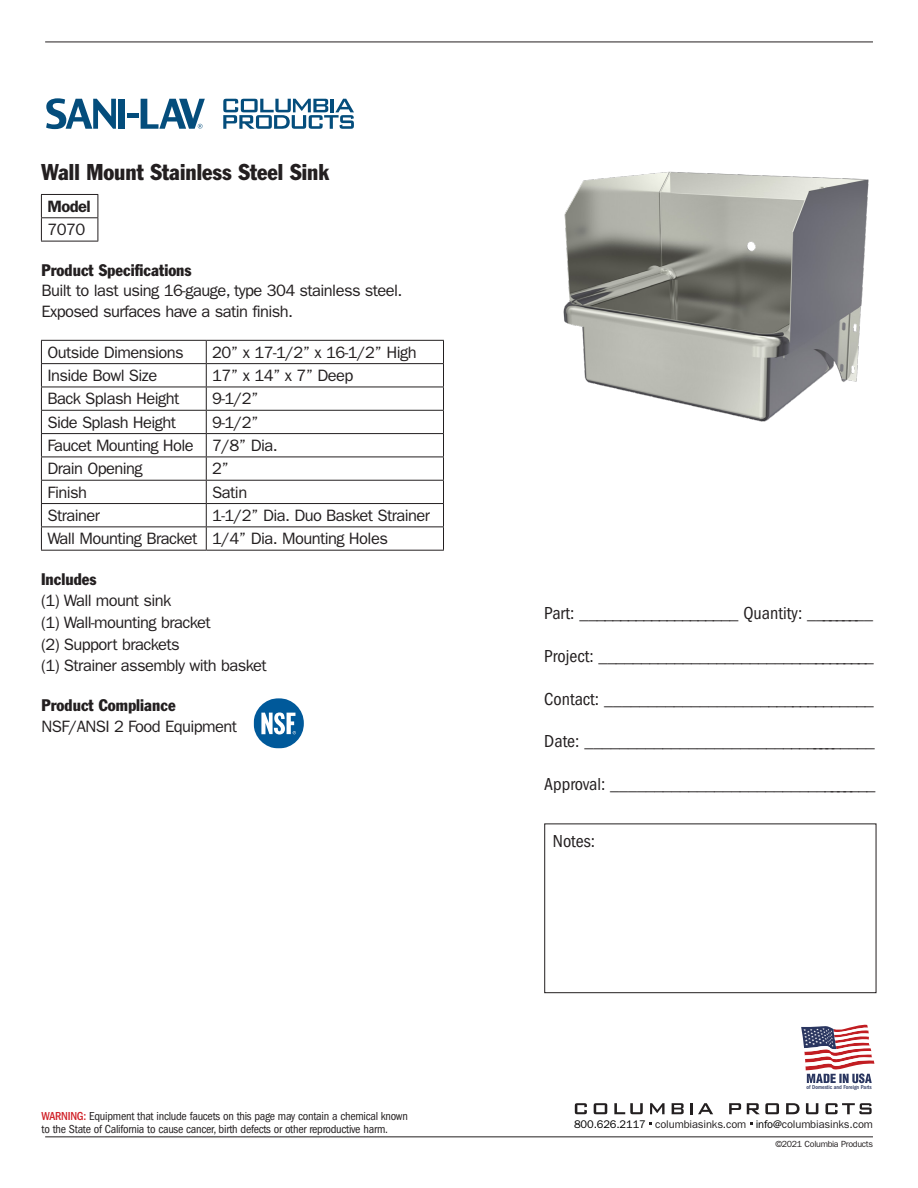
<style>
.page{position:relative;width:918px;height:1188px;background:#fff}
.page>*{position:absolute;margin:0;border:0;box-sizing:border-box;transform-origin:0 0}
.body{font:condensed 22.5px "Franklin Gothic";color:#231f20}
.head{font:condensed 18px "ITC Franklin Gothic Std";color:#231f20}
.body-2{font:16.5px/21px "ITC Franklin Gothic Std";letter-spacing:-.035em;color:#231f20}
.head-2{font:condensed 16.5px "Franklin Gothic";color:#231f20}
.body-3{font:600 16.5px "ITC Franklin Gothic Std";letter-spacing:-.035em;color:#231f20}
.head-3{font:condensed 12px/13.5px "ITC Franklin Gothic Std";letter-spacing:-.02em;color:#231f20}
.t1{font:11.1px "ITC Franklin Gothic Std";letter-spacing:-.015em;color:#231f20}
.body-4{font:8.85px "ITC Franklin Gothic Std";letter-spacing:-.035em;color:#231f20}
.t2{font:500 condensed 5.85px "ITC Franklin Gothic Std";color:#2a3660}
.s1{font-weight:500;color:#d1232a}
.s2{color:#010101}
</style>
<div class="page">
<div style="left:544px;top:824px;width:332px;height:169px;border:1px solid #231f20"></div>
<hr style="left:45px;top:1136px;width:828px;height:1px;background:#231f20">
<hr style="left:45px;top:42px;width:828px;height:1px;background:#231f20">
<img style="left:563px;top:171px;width:306px;height:251px">
<hr style="left:41px;top:387px;width:165px;height:1px;background:#231f20">
<hr style="left:206px;top:387px;width:238px;height:1px;background:#231f20">
<hr style="left:41px;top:410px;width:165px;height:1px;background:#231f20">
<hr style="left:206px;top:410px;width:238px;height:1px;background:#231f20">
<hr style="left:41px;top:433px;width:165px;height:1px;background:#231f20">
<hr style="left:206px;top:433px;width:238px;height:1px;background:#231f20">
<hr style="left:41px;top:457px;width:165px;height:1px;background:#231f20">
<hr style="left:206px;top:457px;width:238px;height:1px;background:#231f20">
<hr style="left:41px;top:480px;width:165px;height:1px;background:#231f20">
<hr style="left:206px;top:480px;width:238px;height:1px;background:#231f20">
<hr style="left:41px;top:503px;width:165px;height:1px;background:#231f20">
<hr style="left:206px;top:503px;width:238px;height:1px;background:#231f20">
<hr style="left:41px;top:526px;width:165px;height:1px;background:#231f20">
<hr style="left:206px;top:526px;width:238px;height:1px;background:#231f20">
<hr style="left:41px;top:550px;width:165px;height:1px;background:#231f20">
<hr style="left:206px;top:550px;width:238px;height:1px;background:#231f20">
<hr style="left:41px;top:340px;width:165px;height:1px;background:#231f20">
<svg style="left:41px;top:341px;width:1px;height:209px"></svg>
<hr style="left:206px;top:340px;width:238px;height:1px;background:#231f20">
<svg style="left:206px;top:341px;width:1px;height:209px"></svg>
<svg style="left:443px;top:341px;width:1px;height:209px"></svg>
<hr style="left:41px;top:363px;width:165px;height:1px;background:#231f20">
<hr style="left:206px;top:363px;width:238px;height:1px;background:#231f20">
<svg style="left:254px;top:698px;width:50px;height:51px"></svg>
<hr style="left:41px;top:194px;width:57px;height:1px;background:#231f20">
<hr style="left:41px;top:217px;width:57px;height:1px;background:#231f20">
<svg style="left:41px;top:195px;width:1px;height:46px"></svg>
<svg style="left:98px;top:195px;width:1px;height:46px"></svg>
<hr style="left:41px;top:241px;width:57px;height:1px;background:#231f20">
<svg style="left:801px;top:1024px;width:73px;height:59px"></svg>
<svg style="left:223px;top:99px;width:131px;height:30px"></svg>
<svg style="left:46px;top:98px;width:70px;height:31px"></svg>
<div style="left:118px;top:99px;width:7px;height:30px;background:#044d7c"></div>
<div style="left:127px;top:113px;width:12px;height:5px;background:#044d7c"></div>
<svg style="left:141px;top:99px;width:64px;height:30px"></svg>
<svg style="left:575px;top:1103px;width:12px;height:11px"></svg>
<svg style="left:594px;top:1103px;width:13px;height:11px"></svg>
<svg style="left:614px;top:1103px;width:29px;height:11px"></svg>
<svg style="left:650px;top:1103px;width:15px;height:11px"></svg>
<svg style="left:672px;top:1103px;width:12px;height:11px"></svg>
<svg style="left:690px;top:1103px;width:23px;height:11px"></svg>
<svg style="left:729px;top:1103px;width:12px;height:11px"></svg>
<svg style="left:747px;top:1103px;width:32px;height:11px"></svg>
<svg style="left:786px;top:1103px;width:14px;height:11px"></svg>
<svg style="left:806px;top:1103px;width:12px;height:11px"></svg>
<svg style="left:825px;top:1103px;width:47px;height:11px"></svg>
<p class="body" style="left:41px;top:159px;width:290px">Wall Mount Stainless Steel Sink</p>
<p class="body-3" style="left:47px;top:196px;width:45px">Model</p>
<p class="body-2" style="left:47px;top:219px;width:39px">7070</p>
<p class="head-2" style="left:42px;top:260px;width:152px">Product Specifications</p>
<p class="body-2" style="left:42px;top:280px;width:363px">Built to last using 16-gauge, type 304 stainless steel.<br>Exposed surfaces have a satin finish.</p>
<p class="body-2" style="left:47px;top:342px;width:138px">Outside Dimensions</p>
<p class="body-2" style="left:212px;top:342px;width:206px">20” x 17-1/2” x 16-1/2” High</p>
<p class="body-2" style="left:47px;top:365px;width:111px">Inside Bowl Size</p>
<p class="body-2" style="left:212px;top:365px;width:143px">17” x 14” x 7” Deep</p>
<p class="body-2" style="left:47px;top:388px;width:134px">Back Splash Height</p>
<p class="body-2" style="left:212px;top:388px;width:48px">9-1/2”</p>
<p class="body-2" style="left:47px;top:412px;width:130px">Side Splash Height</p>
<p class="body-2" style="left:212px;top:412px;width:48px">9-1/2”</p>
<p class="body-2" style="left:47px;top:435px;width:148px">Faucet Mounting Hole</p>
<p class="body-2" style="left:212px;top:435px;width:67px">7/8” Dia.</p>
<p class="body-2" style="left:47px;top:458px;width:97px">Drain Opening</p>
<p class="body-2" style="left:212px;top:458px;width:18px">2”</p>
<p class="body-2" style="left:47px;top:482px;width:41px">Finish</p>
<p class="body-2" style="left:212px;top:482px;width:36px">Satin</p>
<p class="body-2" style="left:47px;top:505px;width:54px">Strainer</p>
<p class="body-2" style="left:212px;top:505px;width:219px">1-1/2” Dia. Duo Basket Strainer</p>
<p class="body-2" style="left:47px;top:528px;width:151px">Wall Mounting Bracket</p>
<p class="body-2" style="left:212px;top:528px;width:177px">1/4” Dia. Mounting Holes</p>
<p class="head-2" style="left:41px;top:569px;width:57px">Includes</p>
<p class="body-2" style="left:41px;top:590px;width:132px">(1) Wall mount sink</p>
<p class="body-2" style="left:41px;top:612px;width:171px">(1) Wall-mounting bracket</p>
<p class="body-2" style="left:41px;top:634px;width:140px">(2) Support brackets</p>
<p class="body-2" style="left:41px;top:655px;width:227px">(1) Strainer assembly with basket</p>
<p class="head-2" style="left:42px;top:695px;width:136px">Product Compliance</p>
<p class="body-2" style="left:42px;top:716px;width:197px">NSF/ANSI 2 Food Equipment</p>
<p class="head-3" style="left:42px;top:1109px;width:368px"><span class="s1">WARNING:</span> Equipment that include faucets on this page may contain a chemical known to the State of California to cause cancer, birth defects or other reproductive harm.</p>
<p class="head" style="left:544px;top:603px;width:330px">Part: ____________________ Quantity: _________</p>
<p class="head" style="left:544px;top:646px;width:331px">Project: __________________________________</p>
<p class="head" style="left:544px;top:688px;width:331px">Contact: ________________________________</p>
<p class="head" style="left:544px;top:731px;width:332px">Date: ___________________________________</p>
<p class="head" style="left:544px;top:774px;width:333px">Approval: ________________________________</p>
<p class="head" style="left:553px;top:831px;width:44px">Notes:</p>
<p class="t2" style="left:806px;top:1084px;width:67px">of Domestic and Foreign Parts</p>
<p class="t1" style="left:574px;top:1118px;width:300px"><span class="s2">800.626.2117</span> columbiasinks.com <span class="s2">info@</span>columbiasinks.com</p>
<p class="body-4" style="left:775px;top:1139px;width:99px">©2021 Columbia Products</p>
</div>
